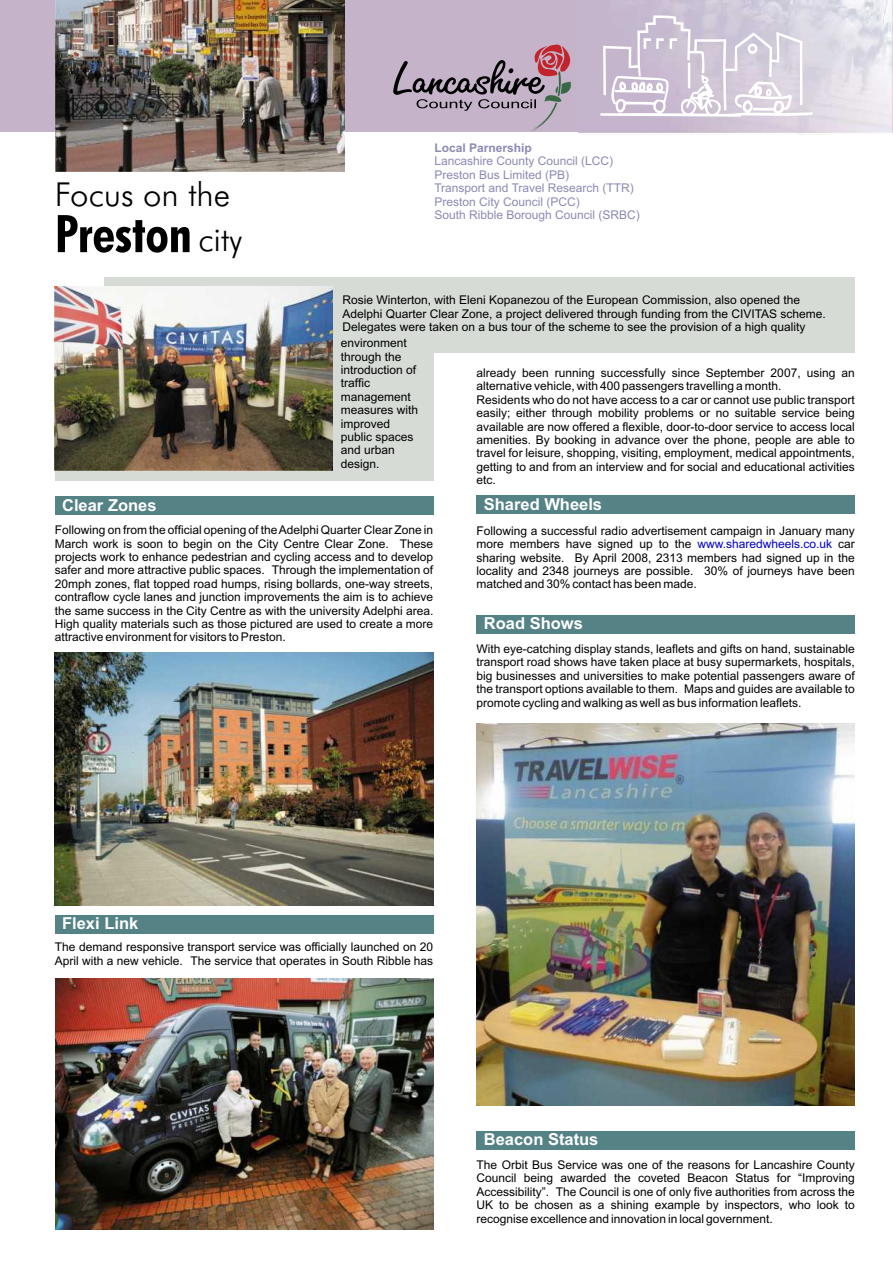
<style>
.page{position:relative;width:893px;height:1263px;background:#fff}
.page>*{position:absolute;margin:0;border:0;box-sizing:border-box;transform-origin:0 0}
.t1{font:700 condensed 51.9px "Futura BT";color:#000}
.t2{font:300 33px/45.2px "Futura BT";color:#000}
.t3{font:700 16.5px "Arial";color:#fff}
.t4{font:12px/13.4px "Arial";color:#000}
.t5{font:12px/13.4px "Arial";color:#8c8ab5}
.t6{font:12px "Arial";color:#0000c4}
.t7{font:700 12px "Arial";color:#8c8ab5}
</style>
<div class="page">
<div style="left:55px;top:317px;width:378px;height:164px;background:#d6dbd6"></div>
<div style="left:104px;top:277px;width:751px;height:76px;background:#d6dbd6"></div>
<div style="left:0;top:0;width:893px;height:132px;background:#c4b3c9"></div>
<img style="left:578px;top:0;width:315px;height:133px">
<svg style="left:393px;top:44px;width:178px;height:87px"></svg>
<svg style="left:600px;top:15px;width:213px;height:102px"></svg>
<img style="left:55px;top:0;width:290px;height:171px">
<div style="left:55px;top:496px;width:378px;height:18px;background:#548285"></div>
<img style="left:55px;top:287px;width:277px;height:184px">
<img style="left:55px;top:653px;width:378px;height:252px">
<img style="left:56px;top:979px;width:377px;height:250px">
<div style="left:55px;top:915px;width:378px;height:18px;background:#548285"></div>
<div style="left:477px;top:495px;width:378px;height:18px;background:#548285"></div>
<div style="left:477px;top:615px;width:378px;height:18px;background:#548285"></div>
<div style="left:477px;top:1131px;width:378px;height:18px;background:#548285"></div>
<img style="left:477px;top:724px;width:378px;height:381px">
<hr style="left:892px;top:0;width:1px;height:132px;background:#bdcfe6">
<h2 class="t2" style="left:198px;top:175px;width:46px;text-indent:-144px">Focus on the city</h2>
<h1 class="t1" style="left:55px;top:213px;width:138px">Preston</h1>
<h3 class="t3" style="left:62px;top:499px;width:96px">Clear Zones</h3>
<p class="t7" style="left:434px;top:143px;width:99px">Local Parnership</p>
<p class="t5" style="left:434px;top:156px;width:207px">Lancashire County Council (LCC)<br>Preston Bus Limited (PB)<br>Transport and Travel Research (TTR)<br>Preston City Council (PCC)<br>South Ribble Borough Council (SRBC)</p>
<p class="t4" style="left:342px;top:295px;width:485px">Rosie Winterton, with Eleni Kopanezou of the European Commission, also opened the<br>Adelphi Quarter Clear Zone, a project delivered through funding from the CIVITAS scheme.<br>Delegates were taken on a bus tour of the scheme to see the provision of a high quality</p>
<p class="t4" style="left:341px;top:337px;width:79px">environment through the introduction of traffic management measures with improved public spaces and urban design.</p>
<p class="t4" style="left:477px;top:367px;width:380px">already been running successfully since September 2007, using an alternative vehicle, with 400 passengers travelling a month.<br>Residents who do not have access to a car or cannot use public transport easily; either through mobility problems or no suitable service being available are now offered a flexible, door-to-door service to access local amenities. By booking in advance over the phone, people are able to travel for leisure, shopping, visiting, employment, medical appointments, getting to and from an interview and for social and educational activities etc.</p>
<h3 class="t3" style="left:484px;top:498px;width:120px">Shared Wheels</h3>
<p class="t4" style="left:55px;top:524px;width:380px;text-align:justify">Following on from the official opening of the Adelphi Quarter Clear Zone in March work is soon to begin on the City Centre Clear Zone. These projects work to enhance pedestrian and cycling access and to develop safer and more attractive public spaces. Through the implementation of 20mph zones, flat topped road humps, rising bollards, one-way streets, contraflow cycle lanes and junction improvements the aim is to achieve the same success in the City Centre as with the university Adelphi area.<br>High quality materials such as those pictured are used to create a more attractive environment for visitors to Preston.</p>
<p class="t4" style="left:476px;top:525px;width:380px">Following a successful radio advertisement campaign in January many more members have signed up to the</p>
<p class="t6" style="left:697px;top:539px;width:136px">www.sharedwheels.co.uk</p>
<p class="t4" style="left:476px;top:538px;width:380px;text-align:justify;text-indent:362px">car sharing website. By April 2008, 2313 members had signed up in the locality and 2348 journeys are possible. 30% of journeys have been matched and 30% contact has been made.</p>
<h3 class="t3" style="left:484px;top:617px;width:101px">Road Shows</h3>
<p class="t4" style="left:476px;top:643px;width:380px;text-align:justify">With eye-catching display stands, leaflets and gifts on hand, sustainable transport road shows have taken place at busy supermarkets, hospitals, big businesses and universities to make potential passengers aware of the transport options available to them. Maps and guides are available to promote cycling and walking as well as bus information leaflets.</p>
<h3 class="t3" style="left:62px;top:917px;width:78px">Flexi Link</h3>
<p class="t4" style="left:55px;top:941px;width:380px">The demand responsive transport service was officially launched on 20<br>April with a new vehicle. The service that operates in South Ribble has</p>
<h3 class="t3" style="left:484px;top:1133px;width:116px">Beacon Status</h3>
<p class="t4" style="left:476px;top:1159px;width:380px;text-align:justify">The Orbit Bus Service was one of the reasons for Lancashire County Council being awarded the coveted Beacon Status for “Improving Accessibility”. The Council is one of only five authorities from across the UK to be chosen as a shining example by inspectors, who look to recognise excellence and innovation in local government.</p>
</div>
